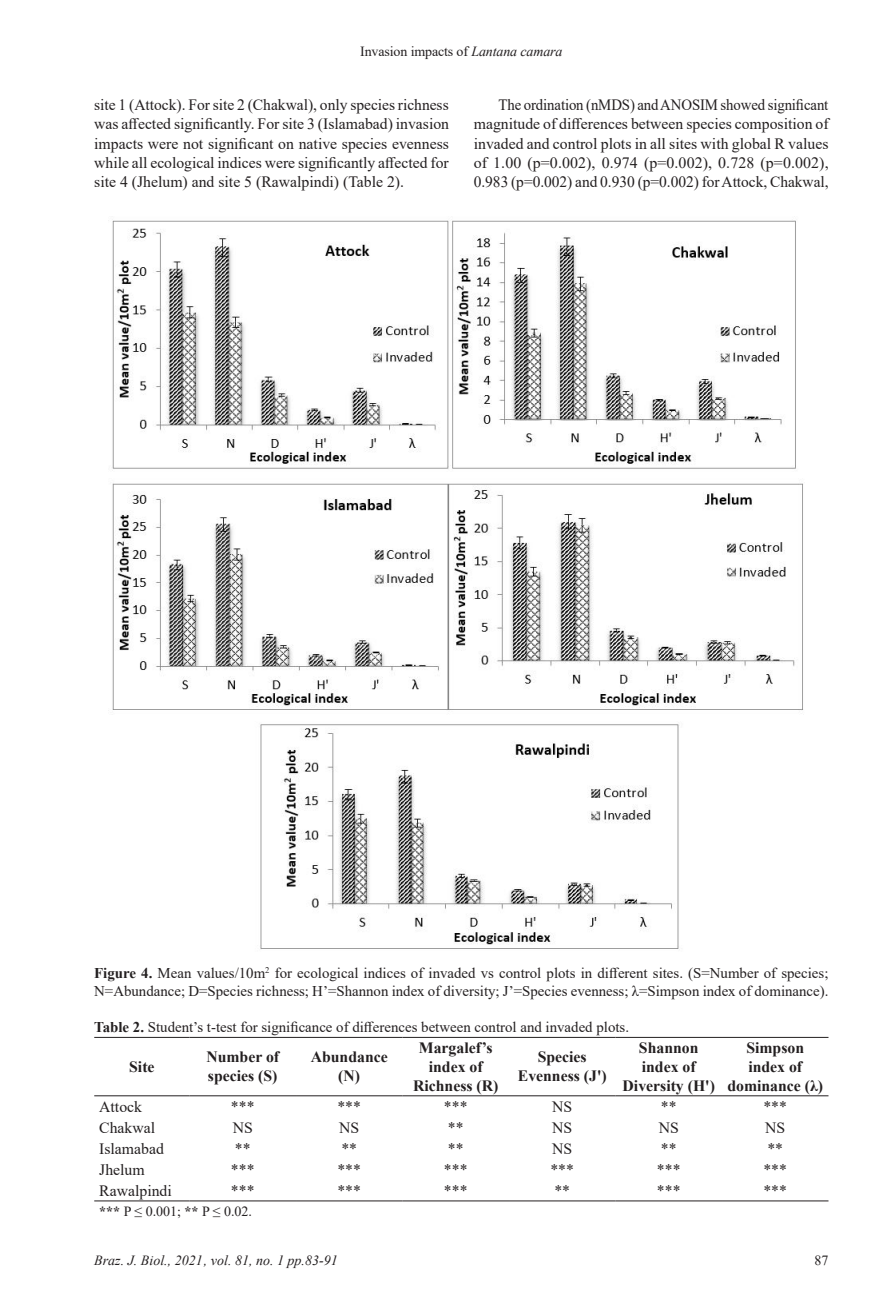
<style>
.page{position:relative;width:893px;height:1315px;background:#fff}
.page>*{position:absolute;margin:0;border:0;box-sizing:border-box;transform-origin:0 0}
.Paragraph{font:15.75px/19.2px "Times New Roman";color:#231f20;text-align:justify}
.Paragraph-2{font:15.75px/19.2px "Times New Roman";color:#231f20;text-align:justify;scale:.94 1}
.TableHead{font:700 15.75px/18.9px "Times New Roman";color:#231f20;text-align:center}
.TableBody{font:15.75px "Times New Roman";color:#231f20}
.FigureCaption{font:14.88px/17.8px "Times New Roman";color:#231f20}
.TableTitle{font:14.88px "Times New Roman";color:#231f20}
.TableFootnote{font:14px "Times New Roman";letter-spacing:-.01em;color:#231f20}
.t1{font:italic 14px "Times New Roman";color:#231f20}
.s1{font-style:italic}
.s2{font-weight:700}
</style>
<div class="page">
<img style="left:108px;top:220px;width:695px;height:729px">
<hr style="left:94px;top:1037px;width:95px;height:1px;background:#231f20">
<hr style="left:189px;top:1037px;width:107px;height:1px;background:#231f20">
<hr style="left:296px;top:1037px;width:106px;height:1px;background:#231f20">
<hr style="left:402px;top:1037px;width:107px;height:1px;background:#231f20">
<hr style="left:509px;top:1037px;width:106px;height:1px;background:#231f20">
<hr style="left:615px;top:1037px;width:107px;height:1px;background:#231f20">
<hr style="left:722px;top:1037px;width:106px;height:1px;background:#231f20">
<hr style="left:94px;top:1095px;width:95px;height:1px;background:#231f20">
<hr style="left:189px;top:1095px;width:107px;height:1px;background:#231f20">
<hr style="left:296px;top:1095px;width:106px;height:1px;background:#231f20">
<hr style="left:402px;top:1095px;width:107px;height:1px;background:#231f20">
<hr style="left:509px;top:1095px;width:106px;height:1px;background:#231f20">
<hr style="left:615px;top:1095px;width:107px;height:1px;background:#231f20">
<hr style="left:722px;top:1095px;width:106px;height:1px;background:#231f20">
<hr style="left:94px;top:1200px;width:95px;height:1px;background:#231f20">
<hr style="left:189px;top:1200px;width:107px;height:1px;background:#231f20">
<hr style="left:296px;top:1200px;width:106px;height:1px;background:#231f20">
<hr style="left:402px;top:1200px;width:107px;height:1px;background:#231f20">
<hr style="left:509px;top:1200px;width:106px;height:1px;background:#231f20">
<hr style="left:615px;top:1200px;width:107px;height:1px;background:#231f20">
<hr style="left:722px;top:1200px;width:106px;height:1px;background:#231f20">
<p class="TableFootnote" style="left:360px;top:42px;width:204px">Invasion impacts of <span class="s1">Lantana camara</span></p>
<p class="Paragraph" style="left:94px;top:95px;width:356px">site 1 (Attock). For site 2 (Chakwal), only species richness was affected significantly. For site 3 (Islamabad) invasion impacts were not significant on native species evenness while all ecological indices were significantly affected for site 4 (Jhelum) and site 5 (Rawalpindi) (Table 2).</p>
<p class="Paragraph-2" style="left:474px;top:95px;width:379px;text-indent:25px">The ordination (nMDS) and ANOSIM showed significant magnitude of differences between species composition of invaded and control plots in all sites with global R values of 1.00 (p=0.002), 0.974 (p=0.002), 0.728 (p=0.002), 0.983 (p=0.002) and 0.930 (p=0.002) for Attock, Chakwal,</p>
<p class="FigureCaption" style="left:94px;top:963px;width:736px"><span class="s2">Figure 4.</span> Mean values/10m<sup>2</sup> for ecological indices of invaded vs control plots in different sites. (S=Number of species;<br>N=Abundance; D=Species richness; H’=Shannon index of diversity; J’=Species evenness; λ=Simpson index of dominance).</p>
<p class="TableTitle" style="left:94px;top:1016px;width:536px"><span class="s2">Table 2.</span> Student’s t-test for significance of differences between control and invaded plots.</p>
<p class="TableHead" style="left:129px;top:1056px;width:27px">Site</p>
<p class="TableHead" style="left:206px;top:1047px;width:74px;text-align:left">Number of species (S)</p>
<p class="TableHead" style="left:311px;top:1047px;width:79px">Abundance (N)</p>
<p class="TableHead" style="left:413px;top:1038px;width:87px">Margalef’s index of<br>Richness (R)</p>
<p class="TableHead" style="left:518px;top:1047px;width:90px">Species<br>Evenness (Jꞌ)</p>
<p class="TableHead" style="left:623px;top:1038px;width:94px">Shannon index of<br>Diversity (Hꞌ)</p>
<p class="TableHead" style="left:727px;top:1038px;width:97px">Simpson index of dominance (λ)</p>
<p class="TableBody" style="left:99px;top:1095px;width:44px">Attock</p>
<p class="TableBody" style="left:231px;top:1095px;width:25px">***</p>
<p class="TableBody" style="left:337px;top:1095px;width:25px">***</p>
<p class="TableBody" style="left:444px;top:1095px;width:25px">***</p>
<p class="TableBody" style="left:552px;top:1095px;width:22px">NS</p>
<p class="TableBody" style="left:661px;top:1095px;width:17px">**</p>
<p class="TableBody" style="left:763px;top:1095px;width:25px">***</p>
<p class="TableBody" style="left:99px;top:1116px;width:57px">Chakwal</p>
<p class="TableBody" style="left:233px;top:1116px;width:22px">NS</p>
<p class="TableBody" style="left:339px;top:1116px;width:22px">NS</p>
<p class="TableBody" style="left:448px;top:1116px;width:17px">**</p>
<p class="TableBody" style="left:552px;top:1116px;width:22px">NS</p>
<p class="TableBody" style="left:659px;top:1116px;width:22px">NS</p>
<p class="TableBody" style="left:765px;top:1116px;width:22px">NS</p>
<p class="TableBody" style="left:99px;top:1137px;width:66px">Islamabad</p>
<p class="TableBody" style="left:235px;top:1137px;width:17px">**</p>
<p class="TableBody" style="left:341px;top:1137px;width:17px">**</p>
<p class="TableBody" style="left:448px;top:1137px;width:17px">**</p>
<p class="TableBody" style="left:552px;top:1137px;width:22px">NS</p>
<p class="TableBody" style="left:661px;top:1137px;width:17px">**</p>
<p class="TableBody" style="left:767px;top:1137px;width:17px">**</p>
<p class="TableBody" style="left:99px;top:1158px;width:47px">Jhelum</p>
<p class="TableBody" style="left:231px;top:1158px;width:25px">***</p>
<p class="TableBody" style="left:337px;top:1158px;width:25px">***</p>
<p class="TableBody" style="left:444px;top:1158px;width:25px">***</p>
<p class="TableBody" style="left:550px;top:1158px;width:25px">***</p>
<p class="TableBody" style="left:657px;top:1158px;width:25px">***</p>
<p class="TableBody" style="left:763px;top:1158px;width:25px">***</p>
<p class="TableBody" style="left:99px;top:1179px;width:74px">Rawalpindi</p>
<p class="TableBody" style="left:231px;top:1179px;width:25px">***</p>
<p class="TableBody" style="left:337px;top:1179px;width:25px">***</p>
<p class="TableBody" style="left:444px;top:1179px;width:25px">***</p>
<p class="TableBody" style="left:554px;top:1179px;width:17px">**</p>
<p class="TableBody" style="left:657px;top:1179px;width:25px">***</p>
<p class="TableBody" style="left:763px;top:1179px;width:25px">***</p>
<p class="TableFootnote" style="left:99px;top:1201px;width:154px"><span class="s2">***</span> P ≤ 0.001; <span class="s2">**</span> P ≤ 0.02.</p>
<p class="t1" style="left:94px;top:1250px;width:245px">Braz. J. Biol., 2021 , vol. 81, no. 1 pp.83-91</p>
</div>
